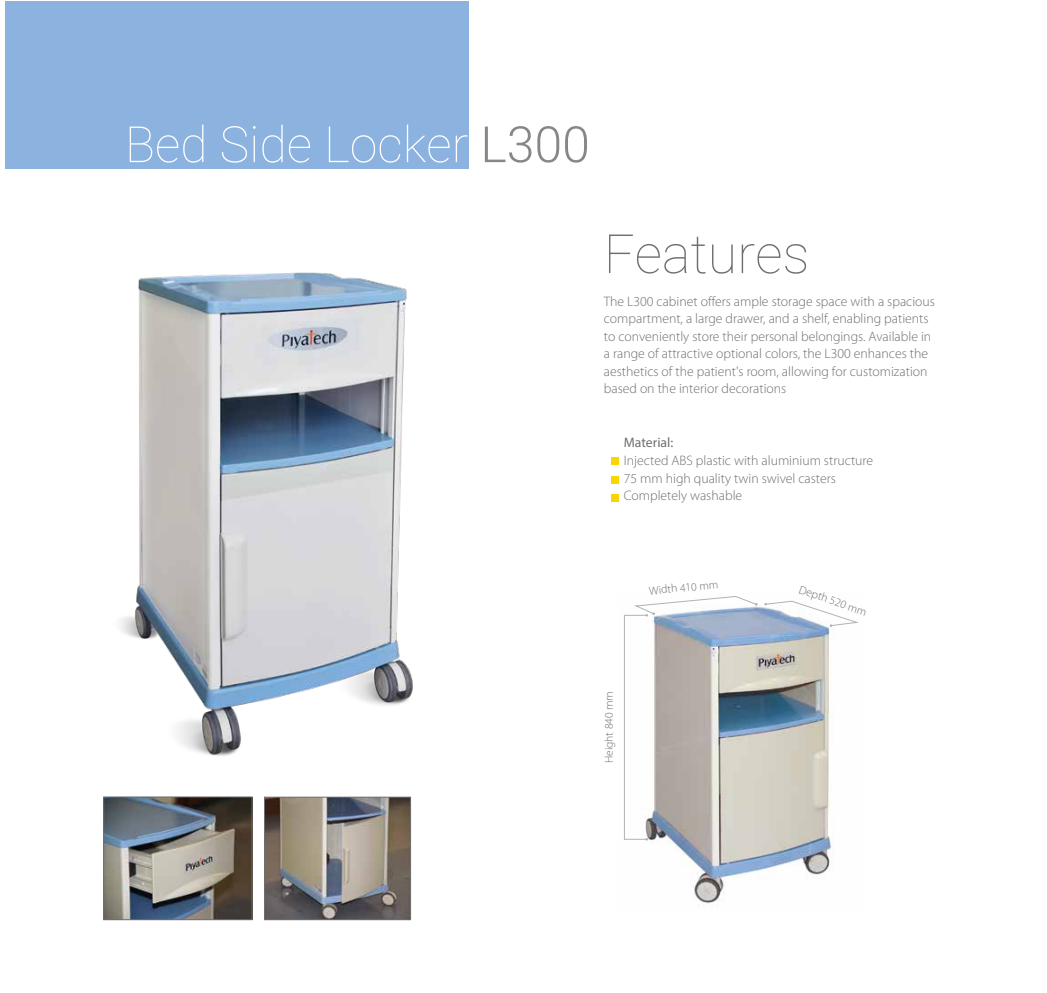
<style>
.page{position:relative;width:1047px;height:993px;background:#fff}
.page>*{position:absolute;margin:0;border:0;box-sizing:border-box;transform-origin:0 0}
.t1{font:100 54px "Roboto";color:#706f6f}
.t2{font:100 50px "Roboto";color:#fff}
.t3{font:300 13.75px/17.5px "Myriad Pro";color:#706f6f}
.t4{font:13.75px "Myriad Pro";color:#706f6f}
.t5{font:300 11.75px "Myriad Pro";color:#706f6f}
.t6{font:300 11.5px "Myriad Pro";color:#706f6f}
.s1{font-weight:300;color:#878787}
.s2{font-size:11.5px}
</style>
<div class="page">
<img style="left:106px;top:798px;width:144px;height:119px">
<img style="left:266px;top:798px;width:142px;height:119px">
<div style="left:104px;top:796px;width:148px;height:123px;border:1px solid #706f6f"></div>
<div style="left:264px;top:796px;width:146px;height:123px;border:1px solid #706f6f"></div>
<img style="left:624px;top:603px;width:235px;height:302px">
<div style="left:624px;top:615px;width:23px;height:224px;border:1px solid #b3b2b2"></div>
<svg style="left:634px;top:596px;width:123px;height:20px"></svg>
<svg style="left:764px;top:600px;width:94px;height:26px"></svg>
<div style="left:611px;top:457px;width:7px;height:8px;background:#fad600"></div>
<div style="left:611px;top:476px;width:7px;height:7px;background:#fad600"></div>
<div style="left:611px;top:494px;width:7px;height:8px;background:#fad600"></div>
<img style="left:120px;top:272px;width:293px;height:484px">
<div style="left:5px;top:1px;width:463px;height:167px;background:#8cb3df"></div>
<h2 class="t2" style="left:125px;top:109px;width:466px">Bed Side Locker <span class="s1">L300</span></h2>
<h1 class="t1" style="left:603px;top:216px;width:207px">Features</h1>
<p class="t3" style="left:603px;top:292px;width:332px">The L300 cabinet offers ample storage space with a spacious compartment, a large drawer, and a shelf, enabling patients to conveniently store their personal belongings. Available in a range of attractive optional colors, the L300 enhances the aesthetics of the patient's room, allowing for customization based on the interior decorations</p>
<p class="t4" style="left:623px;top:434px;width:51px">Material:</p>
<p class="t3" style="left:623px;top:451px;width:251px">Injected ABS plastic with aluminium structure<br>75 mm high quality twin swivel casters<br>Completely washable</p>
<p class="t6" style="left:602px;top:763px;width:74px;rotate:-90deg">Height 840 mm</p>
<p class="t5" style="left:648px;top:584px;width:71px;rotate:-5deg">Width <span class="s2">410 mm</span></p>
<p class="t5" style="left:801px;top:583px;width:72px;rotate:19deg">Depth <span class="s2">520 mm</span></p>
</div>
